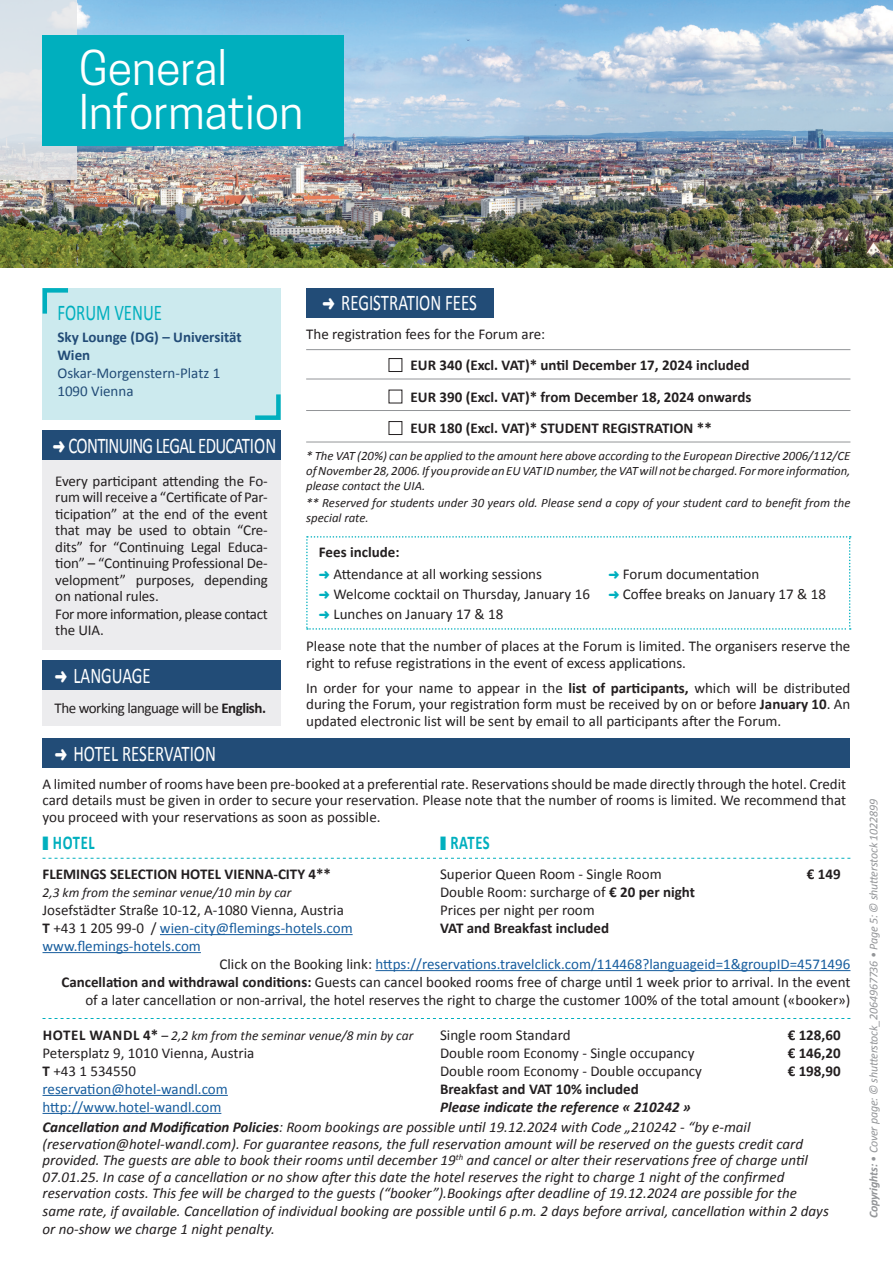
<style>
.page{position:relative;width:893px;height:1263px;background:#fff}
.page>*{position:absolute;margin:0;border:0;box-sizing:border-box;transform-origin:0 0}
.t1{font:45px/43.5px "Cooper Hewitt";color:#fff}
.t2{font:22.5px "Calibri";letter-spacing:-.005em;color:#fff;scale:.75 1}
.t3{font:22.5px "Calibri";letter-spacing:-.04em;color:#fff;scale:.75 1}
.t4{font:22.5px "Calibri";color:#00afbe;scale:.75 1}
.t5{font:700 19.5px "Calibri";letter-spacing:.04em;color:#00afbe;scale:.75 1}
.t6{font:15px/16.6px "Calibri";color:#231f20}
.t7{font:italic 15px/16.5px "Calibri";color:#231f20}
.t8{font:700 15px/31.5px "Calibri";color:#231f20}
.t9{font:italic 700 15px/20.7px "Calibri";color:#231f20}
.t10{font:15px "Calibri";color:#175d9e}
.t11{font:15px/18px "Calibri";color:#224c77}
.t12{font:15px "Calibri";letter-spacing:-.03em;color:#231f20}
.t13{font:700 15px/18px "Calibri";color:#224c77}
.t14{font:italic 13.5px "Calibri";color:#231f20}
.t15{font:italic 12.75px/15px "Calibri";color:#231f20;text-align:justify}
.t16{font:italic 12px "Calibri";letter-spacing:-.015em;color:#939598}
.s1{font-weight:700}
.s2{color:#00afbe}
.s3{font-weight:700;color:#231f20}
.s4{color:#231f20}
.s5{color:#175d9e}
.s6{font-weight:700;font-style:normal;font-size:15px}
.s7{font-weight:400}
</style>
<div class="page">
<img style="left:0;top:0;width:893px;height:268px">
<svg style="left:306px;top:536px;width:545px;height:94px"></svg>
<div style="left:43px;top:450px;width:238px;height:200px;background:#ececee"></div>
<svg style="left:0;top:0;width:77px;height:180px;background:#dae0e5"></svg>
<div style="left:43px;top:35px;width:301px;height:111px;background:#00afbe"></div>
<hr style="left:306px;top:349px;width:544px;height:1px;background:#939598">
<hr style="left:306px;top:379px;width:544px;height:1px;background:#939598">
<hr style="left:306px;top:410px;width:544px;height:1px;background:#939598">
<hr style="left:306px;top:442px;width:544px;height:1px;background:#939598">
<div style="left:389px;top:358px;width:13px;height:14px;border:1px solid #231f20"></div>
<div style="left:389px;top:421px;width:13px;height:14px;border:1px solid #231f20"></div>
<div style="left:306px;top:288px;width:187px;height:30px;background:#224c77"></div>
<div style="left:43px;top:431px;width:238px;height:29px;background:#224c77"></div>
<div style="left:43px;top:666px;width:238px;height:60px;background:#ececee"></div>
<div style="left:43px;top:660px;width:238px;height:30px;background:#224c77"></div>
<div style="left:43px;top:738px;width:807px;height:29px;background:#224c77"></div>
<div style="left:43px;top:288px;width:238px;height:132px;background:#cceaee"></div>
<svg style="left:255px;top:394px;width:26px;height:26px"></svg>
<svg style="left:42px;top:288px;width:26px;height:30px"></svg>
<svg style="left:43px;top:858px;width:807px;height:1px"></svg>
<hr style="left:160px;top:934px;width:193px;height:1px;background:#175d9e">
<hr style="left:43px;top:952px;width:158px;height:1px;background:#175d9e">
<hr style="left:375px;top:970px;width:475px;height:1px;background:#175d9e">
<hr style="left:43px;top:1095px;width:185px;height:1px;background:#175d9e">
<hr style="left:43px;top:1113px;width:178px;height:1px;background:#175d9e">
<svg style="left:43px;top:1018px;width:807px;height:1px"></svg>
<h1 class="t1" style="left:79px;top:47px;width:226px">General<br>Information</h1>
<h2 class="t4" style="left:57px;top:298px;width:141px">FORUM VENUE</h2>
<p class="t13" style="left:57px;top:327px;width:186px">Sky Lounge (DG) – Universität<br>Wien</p>
<p class="t11" style="left:57px;top:363px;width:164px">Oskar-Morgenstern-Platz 1<br>1090 Vienna</p>
<h2 class="t3" style="left:53px;top:432px;width:299px">➜ CONTINUING LEGAL EDUCATION</h2>
<p class="t6" style="left:55px;top:472px;width:214px">Every participant attending the Fo&shy;rum will receive a “Certificate of Par&shy;ticipation” at the end of the event that may be used to obtain “Cre&shy;dits” for “Continuing Legal Educa&shy;tion” – “Continuing Professional De&shy;velopment” purposes, depending on national rules.<br>For more information, please contact the UIA.</p>
<h2 class="t2" style="left:55px;top:662px;width:130px">➜ LANGUAGE</h2>
<p class="t12" style="left:54px;top:699px;width:213px">The working language will be <span class="s1">English.</span></p>
<h2 class="t2" style="left:55px;top:739px;width:217px">➜ HOTEL RESERVATION</h2>
<h2 class="t2" style="left:322px;top:289px;width:208px">➜ REGISTRATION FEES</h2>
<p class="t6" style="left:306px;top:325px;width:241px">The registration fees for the Forum are:</p>
<p class="t8" style="left:411px;top:349px;width:342px">EUR 340 (Excl. VAT)* until December 17, 2024 included<br>EUR 390 (Excl. VAT)* from December 18, 2024 onwards<br>EUR 180 (Excl. VAT)* STUDENT REGISTRATION **</p>
<p class="t15" style="left:306px;top:448px;width:546px">* The VAT (20%) can be applied to the amount here above according to the European Directive 2006/112/CE of November 28, 2006. If you provide an EU VAT ID number, the VAT will not be charged. For more information, please contact the UIA.</p>
<p class="t15" style="left:306px;top:495px;width:546px">** Reserved for students under 30 years old. Please send a copy of your student card to benefit from the special rate.</p>
<p class="t6" style="left:319px;top:540px;width:225px;line-height:21.6px"><span class="s1">Fees include:<br></span><span class="s2">➜</span> Attendance at all working sessions</p>
<p class="t6" style="left:319px;top:563px;width:509px;line-height:20.1px;text-indent:289px"><span class="s2">➜</span> Forum documentation<br><span class="s2">➜</span> Welcome cocktail on Thursday, January 16 <span class="s2">➜</span> Coffee breaks on January 17 &amp; 18 <span class="s2">➜</span> Lunches on January 17 &amp; 18</p>
<p class="t6" style="left:306px;top:637px;width:546px">Please note that the number of places at the Forum is limited. The organisers reserve the right to refuse registrations in the event of excess applications.</p>
<p class="t6" style="left:306px;top:679px;width:546px;text-align:justify">In order for your name to appear in the <span class="s1">list of participants,</span> which will be distributed during the Forum, your registration form must be received by on or before <span class="s1">January 10</span>. An updated electronic list will be sent by email to all participants after the Forum.</p>
<p class="t6" style="left:43px;top:775px;width:805px;text-align:justify">A limited number of rooms have been pre-booked at a preferential rate. Reservations should be made directly through the hotel. Credit card details must be given in order to secure your reservation. Please note that the number of rooms is limited. We recommend that you proceed with your reservations as soon as possible.</p>
<h3 class="t5" style="left:43px;top:831px;width:71px">❚ HOTEL</h3>
<h3 class="t5" style="left:440px;top:831px;width:68px">❚ RATES</h3>
<p class="t8" style="left:43px;top:857px;width:290px">FLEMINGS SELECTION HOTEL VIENNA-CITY 4**</p>
<p class="t6" style="left:440px;top:865px;width:223px">Superior Queen Room - Single Room</p>
<p class="t8" style="left:807px;top:857px;width:35px">€ 149</p>
<p class="t14" style="left:43px;top:884px;width:250px">2,3 km from the seminar venue/10 min by car</p>
<p class="t6" style="left:440px;top:883px;width:256px">Double Room: surcharge of <span class="s1">€ 20 per night</span></p>
<p class="t6" style="left:43px;top:901px;width:303px">Josefstädter Straße 10-12, A-1080 Vienna, Austria</p>
<p class="t6" style="left:440px;top:901px;width:156px">Prices per night per room</p>
<p class="t10" style="left:43px;top:919px;width:312px"><span class="s3">T</span> <span class="s4">+43 1 205 99-0 /</span> wien-city@flemings-hotels.com</p>
<p class="t8" style="left:440px;top:911px;width:171px">VAT and Breakfast included</p>
<p class="t10" style="left:43px;top:937px;width:160px">www.flemings-hotels.com</p>
<p class="t6" style="left:61px;top:954px;width:790px;line-height:17.9px;text-align:right">Click on the Booking link: <span class="s5">https://reservations.travelclick.com/114468?languageid=1&amp;groupID=4571496<br></span><span class="s1">Cancellation and withdrawal conditions:</span> Guests can cancel booked rooms free of charge until 1 week prior to arrival. In the event of a later cancellation or non-arrival, the hotel reserves the right to charge the customer 100% of the total amount («booker»)</p>
<p class="t14" style="left:43px;top:1027px;width:372px"><span class="s6">HOTEL WANDL 4*</span> – 2,2 km from the seminar venue/8 min by car</p>
<p class="t6" style="left:440px;top:1026px;width:132px">Single room Standard</p>
<p class="t8" style="left:788px;top:1018px;width:54px">€ 128,60</p>
<p class="t6" style="left:43px;top:1044px;width:213px">Petersplatz 9, 1010 Vienna, Austria</p>
<p class="t6" style="left:440px;top:1044px;width:256px">Double room Economy - Single occupancy</p>
<p class="t8" style="left:788px;top:1036px;width:54px">€ 146,20</p>
<p class="t6" style="left:43px;top:1062px;width:95px"><span class="s1">T</span> +43 1 534550</p>
<p class="t6" style="left:440px;top:1062px;width:264px">Double room Economy - Double occupancy</p>
<p class="t8" style="left:788px;top:1054px;width:54px">€ 198,90</p>
<p class="t10" style="left:43px;top:1079px;width:187px">reservation@hotel-wandl.com</p>
<p class="t8" style="left:440px;top:1072px;width:200px">Breakfast and VAT 10% included</p>
<p class="t10" style="left:43px;top:1097px;width:180px">http://www.hotel-wandl.com</p>
<p class="t9" style="left:43px;top:1096px;width:709px;text-indent:398px">Please indicate the reference « 210242 »<br>Cancellation and Modification Policies<span class="s7">: Room bookings are possible until 19.12.2024 with Code „210242 - “by e-mail</span></p>
<p class="t7" style="left:43px;top:1135px;width:767px">(reservation@hotel-wandl.com). For guarantee reasons, the full reservation amount will be reserved on the guests credit card provided. The guests are able to book their rooms until december 19<sup>th</sup> and cancel or alter their reservations free of charge until 07.01.25. In case of a cancellation or no show after this date the hotel reserves the right to charge 1 night of the confirmed reservation costs. This fee will be charged to the guests (“booker”).Bookings after deadline of 19.12.2024 are possible for the</p>
<p class="t7" style="left:43px;top:1202px;width:788px;line-height:18px">same rate, if available. Cancellation of individual booking are possible until 6 p.m. 2 days before arrival, cancellation within 2 days or no-show we charge 1 night penalty.</p>
<p class="t16" style="left:866px;top:1218px;width:421px;rotate:-90deg"><span class="s1">Copyrights:</span> • Cover page: © shutterstock_2064967736 • Page 5: © shutterstock 1022899</p>
</div>
